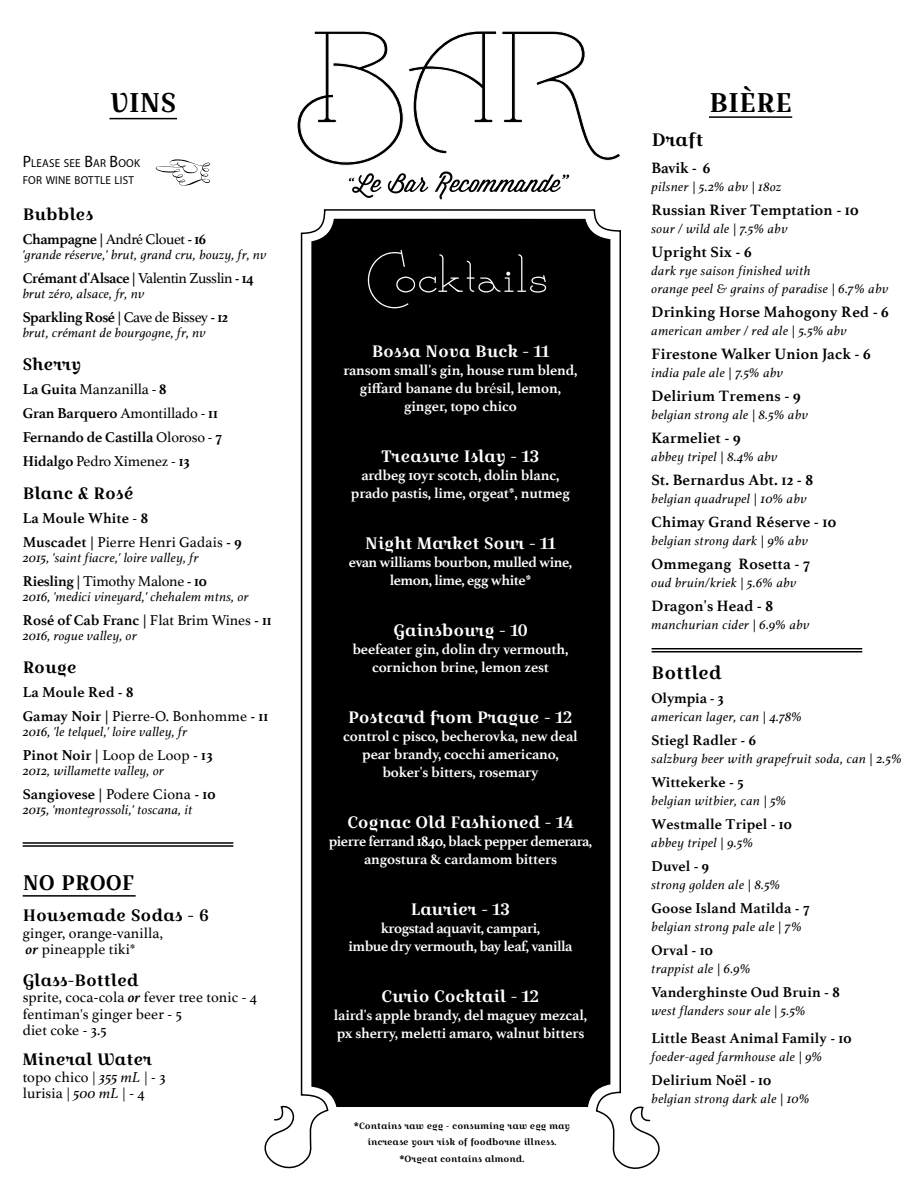
<style>
.page{position:relative;width:918px;height:1188px;background:#fff}
.page>*{position:absolute;margin:0;border:0;box-sizing:border-box;transform-origin:0 0}
.t1{font:63px "Calamity Jane NF";color:#fff}
.t2{font:27px "Croissant One";color:#000}
.t3{font:21px "Croissant One";color:#000}
.t4{font:18px "Croissant One";color:#000}
.t5{font:16.5px "Croissant One";letter-spacing:-.01em;color:#fff}
.t6{font:16.5px "Croissant One";color:#000}
.t7{font:700 15.75px "Athelas";letter-spacing:.01em;color:#000}
.t8{font:700 15px/18px "Athelas";letter-spacing:-.01em;color:#fff;text-align:center}
.t9{font:700 15px/24px "Athelas";letter-spacing:.01em;color:#000}
.t10{font:700 15px/18px "Athelas";letter-spacing:-.03em;color:#fff;text-align:center}
.t11{font:15px/16.5px "Athelas";letter-spacing:.01em;color:#000}
.t12{font:700 15px/24px "Athelas";letter-spacing:-.01em;color:#000}
.t13{font:700 15px "Athelas";letter-spacing:-.03em;color:#000}
.t14{font:15px "Athelas";letter-spacing:-.02em;color:#000}
.t15{font:italic 13.5px/18px "Athelas";letter-spacing:.03em;color:#000}
.t16{font:11.55px/16.5px "Myriad Pro";letter-spacing:.015em;color:#000;scale:.96 1}
.t17{font:9px/16.5px "Croissant One";color:#000;text-align:center}
.s1{font-size:16.5px}
.s2{font-weight:400}
.s3{font-weight:700}
.s4{font-weight:700;font-style:italic}
.s5{font-style:italic}
</style>
<div class="page">
<svg style="left:264px;top:209px;width:409px;height:960px"></svg>
<div style="left:311px;top:219px;width:299px;height:888px;background:#000"></div>
<svg style="left:297px;top:31px;width:323px;height:169px"></svg>
<hr style="left:23px;top:895px;width:113px;height:2px;background:#000">
<svg style="left:155px;top:159px;width:56px;height:27px"></svg>
<hr style="left:652px;top:651px;width:210px;height:1px;background:#000">
<hr style="left:652px;top:648px;width:210px;height:1px;background:#000">
<hr style="left:23px;top:845px;width:210px;height:2px;background:#000">
<hr style="left:23px;top:842px;width:210px;height:2px;background:#000">
<hr style="left:709px;top:116px;width:83px;height:2px;background:#000">
<hr style="left:109px;top:118px;width:68px;height:1px;background:#000">
<h2 class="t2" style="left:110px;top:83px;width:67px">VINS</h2>
<p class="t16" style="left:23px;top:155px;width:124px"><span class="s1">P</span>LEASE SEE <span class="s1">B</span>AR <span class="s1">B</span>OOK<br>FOR WINE BOTTLE LIST</p>
<p class="t6" style="left:23px;top:202px;width:72px">Bubbles</p>
<p class="t13" style="left:23px;top:227px;width:185px">Champagne | <span class="s2">André Clouet</span> - 16</p>
<p class="t15" style="left:23px;top:245px;width:245px">'grande réserve,' brut, grand cru, bouzy, fr, nv</p>
<p class="t13" style="left:23px;top:266px;width:233px">Crémant d'Alsace | <span class="s2">Valentin Zusslin</span> - 14</p>
<p class="t15" style="left:23px;top:284px;width:123px">brut zéro, alsace, fr, nv</p>
<p class="t13" style="left:23px;top:305px;width:207px">Sparkling Rosé | <span class="s2">Cave de Bissey</span> - 12</p>
<p class="t15" style="left:23px;top:323px;width:185px">brut, crémant de bourgogne, fr, nv</p>
<p class="t6" style="left:23px;top:352px;width:60px">Sherry</p>
<p class="t12" style="left:23px;top:376px;width:201px">La Guita <span class="s2">Manzanilla -</span> 8<br>Gran Barquero <span class="s2">Amontillado -</span> 11<br>Fernando de Castilla <span class="s2">Oloroso -</span> 7<br>Hidalgo <span class="s2">Pedro Ximenez -</span> 13</p>
<p class="t6" style="left:23px;top:481px;width:112px">Blanc &amp; Rosé</p>
<p class="t9" style="left:23px;top:505px;width:220px">La Moule White <span class="s2">-</span> 8<br>Muscadet | <span class="s2">Pierre Henri Gadais</span> - 9</p>
<p class="t15" style="left:23px;top:548px;width:178px">2015, 'saint fiacre,' loire valley, fr</p>
<p class="t14" style="left:23px;top:569px;width:186px"><span class="s3">Riesling |</span> Timothy Malone <span class="s3">- 10</span></p>
<p class="t15" style="left:23px;top:587px;width:227px">2016, 'medici vineyard,' chehalem mtns, or</p>
<p class="t9" style="left:23px;top:607px;width:251px">Rosé of Cab Franc | <span class="s2">Flat Brim Wines</span> - 11</p>
<p class="t15" style="left:23px;top:626px;width:116px">2016, rogue valley, or</p>
<p class="t6" style="left:23px;top:655px;width:56px">Rouge</p>
<p class="t9" style="left:23px;top:679px;width:247px">La Moule Red - 8<br>Gamay Noir | <span class="s2">Pierre-O. Bonhomme</span> - 11</p>
<p class="t15" style="left:23px;top:722px;width:166px">2016, 'le telquel,' loire valley, fr</p>
<p class="t9" style="left:23px;top:742px;width:191px">Pinot Noir | <span class="s2">Loop de Loop</span> - 13</p>
<p class="t15" style="left:23px;top:761px;width:143px">2012, willamette valley, or</p>
<p class="t9" style="left:23px;top:781px;width:195px">Sangiovese | <span class="s2">Podere Ciona</span> - 10</p>
<p class="t15" style="left:23px;top:800px;width:171px">2015, 'montegrossoli,' toscana, it</p>
<h3 class="t3" style="left:23px;top:867px;width:113px">NO PROOF</h3>
<p class="t6" style="left:23px;top:904px;width:188px">Housemade Sodas - 6</p>
<p class="t11" style="left:23px;top:924px;width:142px">ginger, orange-vanilla, <span class="s4">or</span> pineapple tiki*</p>
<p class="t6" style="left:23px;top:968px;width:117px">Glass-Bottled</p>
<p class="t11" style="left:23px;top:989px;width:236px">sprite, coca-cola <span class="s4">or</span> fever tree tonic - 4 fentiman's ginger beer - 5<br>diet coke - 3.5</p>
<p class="t6" style="left:23px;top:1048px;width:131px">Mineral Water</p>
<p class="t11" style="left:23px;top:1068px;width:144px">topo chico | <span class="s5">355 mL</span> | - 3 lurisia | <span class="s5">500 mL</span> | - 4</p>
<h1 class="t1" style="left:367px;top:241px;width:183px">Cocktails</h1>
<p class="t5" style="left:372px;top:339px;width:179px">Bossa Nova Buck - 11</p>
<p class="t8" style="left:343px;top:361px;width:236px">ransom small's gin, house rum blend, giffard banane du br<span class="s2">é</span>sil, lemon, ginger, topo chico</p>
<p class="t5" style="left:382px;top:444px;width:159px">Treasure Islay - 13</p>
<p class="t8" style="left:351px;top:466px;width:220px">ardbeg 10yr scotch, dolin blanc, prado pastis, lime, orgeat*, nutmeg</p>
<p class="t5" style="left:365px;top:531px;width:192px">Night Market Sour - 11</p>
<p class="t10" style="left:349px;top:553px;width:225px">evan williams bourbon, mulled wine, lemon, lime, egg white*</p>
<p class="t5" style="left:393px;top:618px;width:136px">Gainsbourg - 10</p>
<p class="t8" style="left:352px;top:640px;width:218px">beefeater gin, dolin dry vermouth, cornichon brine, lemon zest</p>
<p class="t5" style="left:348px;top:705px;width:226px">Postcard from Prague - 12</p>
<p class="t8" style="left:343px;top:727px;width:236px">control c pisco, becherovka, new deal pear brandy, cocchi americano, boker's bitters, rosemary</p>
<p class="t5" style="left:347px;top:810px;width:228px">Cognac Old Fashioned - 14</p>
<p class="t10" style="left:329px;top:832px;width:265px">pierre ferrand 1840, black pepper demerara, angostura &amp; cardamom bitters</p>
<p class="t5" style="left:411px;top:897px;width:101px">Laurier - 13</p>
<p class="t10" style="left:348px;top:919px;width:226px">krogstad aquavit, campari,<br>imbue dry vermouth, bay leaf, vanilla</p>
<p class="t5" style="left:382px;top:984px;width:159px">Curio Cocktail - 12</p>
<p class="t8" style="left:334px;top:1006px;width:255px;text-align:left">laird's apple brandy, del maguey mezcal, px sherry, meletti amaro, walnut bitters</p>
<p class="t17" style="left:354px;top:1117px;width:218px">*Contains raw egg - consuming raw egg may increase your risk of foodborne illness. *Orgeat contains almond.</p>
<h2 class="t2" style="left:709px;top:83px;width:84px">BIÈRE</h2>
<h3 class="t4" style="left:652px;top:127px;width:53px">Draft</h3>
<p class="t7" style="left:652px;top:156px;width:60px">Bavik - 6</p>
<p class="t15" style="left:652px;top:178px;width:131px">pilsner | 5.2% abv | 18oz</p>
<p class="t7" style="left:652px;top:198px;width:209px">Russian River Temptation - 10</p>
<p class="t15" style="left:652px;top:220px;width:138px">sour / wild ale | 7.5% abv</p>
<p class="t7" style="left:652px;top:240px;width:102px">Upright Six - 6</p>
<p class="t15" style="left:652px;top:262px;width:238px">dark rye saison finished with<br>orange peel &amp; grains of paradise | 6.7% abv</p>
<p class="t7" style="left:652px;top:300px;width:239px">Drinking Horse Mahogony Red - 6</p>
<p class="t15" style="left:652px;top:322px;width:197px">american amber / red ale | 5.5% abv</p>
<p class="t7" style="left:652px;top:342px;width:221px">Firestone Walker Union Jack - 6</p>
<p class="t15" style="left:652px;top:364px;width:133px">india pale ale | 7.5% abv</p>
<p class="t7" style="left:652px;top:384px;width:150px">Delirium Tremens - 9</p>
<p class="t15" style="left:652px;top:406px;width:158px">belgian strong ale | 8.5% abv</p>
<p class="t7" style="left:652px;top:426px;width:91px">Karmeliet - 9</p>
<p class="t15" style="left:652px;top:448px;width:127px">abbey tripel | 8.4% abv</p>
<p class="t7" style="left:652px;top:468px;width:163px">St. Bernardus Abt. 12 - 8</p>
<p class="t15" style="left:652px;top:490px;width:157px">belgian quadrupel | 10% abv</p>
<p class="t7" style="left:652px;top:510px;width:186px">Chimay Grand Réserve - 10</p>
<p class="t15" style="left:652px;top:532px;width:158px">belgian strong dark | 9% abv</p>
<p class="t7" style="left:652px;top:552px;width:160px">Ommegang Rosetta - 7</p>
<p class="t15" style="left:652px;top:574px;width:146px">oud bruin/kriek | 5.6% abv</p>
<p class="t7" style="left:652px;top:594px;width:123px">Dragon's Head - 8</p>
<p class="t15" style="left:652px;top:616px;width:159px">manchurian cider | 6.9% abv</p>
<h3 class="t4" style="left:652px;top:660px;width:72px">Bottled</h3>
<p class="t12" style="left:652px;top:686px;width:74px">Olympia - 3</p>
<p class="t15" style="left:652px;top:707px;width:152px">american lager, can | 4.78%</p>
<p class="t9" style="left:652px;top:728px;width:106px">Stiegl Radler - 6</p>
<p class="t15" style="left:652px;top:749px;width:252px">salzburg beer with grapefruit soda, can | 2.5%</p>
<p class="t9" style="left:652px;top:770px;width:94px">Wittekerke - 5</p>
<p class="t15" style="left:652px;top:791px;width:136px">belgian witbier, can | 5%</p>
<p class="t9" style="left:652px;top:812px;width:142px">Westmalle Tripel - 10</p>
<p class="t15" style="left:652px;top:833px;width:103px">abbey tripel | 9.5%</p>
<p class="t9" style="left:652px;top:854px;width:59px">Duvel - 9</p>
<p class="t15" style="left:652px;top:875px;width:130px">strong golden ale | 8.5%</p>
<p class="t9" style="left:652px;top:896px;width:159px">Goose Island Matilda - 7</p>
<p class="t15" style="left:652px;top:917px;width:152px">belgian strong pale ale | 7%</p>
<p class="t9" style="left:652px;top:938px;width:63px">Orval - 10</p>
<p class="t15" style="left:652px;top:959px;width:100px">trappist ale | 6.9%</p>
<p class="t9" style="left:652px;top:980px;width:190px">Vanderghinste Oud Bruin - 8</p>
<p class="t15" style="left:652px;top:1001px;width:156px">west flanders sour ale | 5.5%</p>
<p class="t9" style="left:652px;top:1026px;width:202px">Little Beast Animal Family - 10</p>
<p class="t15" style="left:652px;top:1048px;width:172px">foeder-aged farmhouse ale | 9%</p>
<p class="t9" style="left:652px;top:1068px;width:121px">Delirium Noël - 10</p>
<p class="t15" style="left:652px;top:1090px;width:159px">belgian strong dark ale | 10%</p>
</div>
